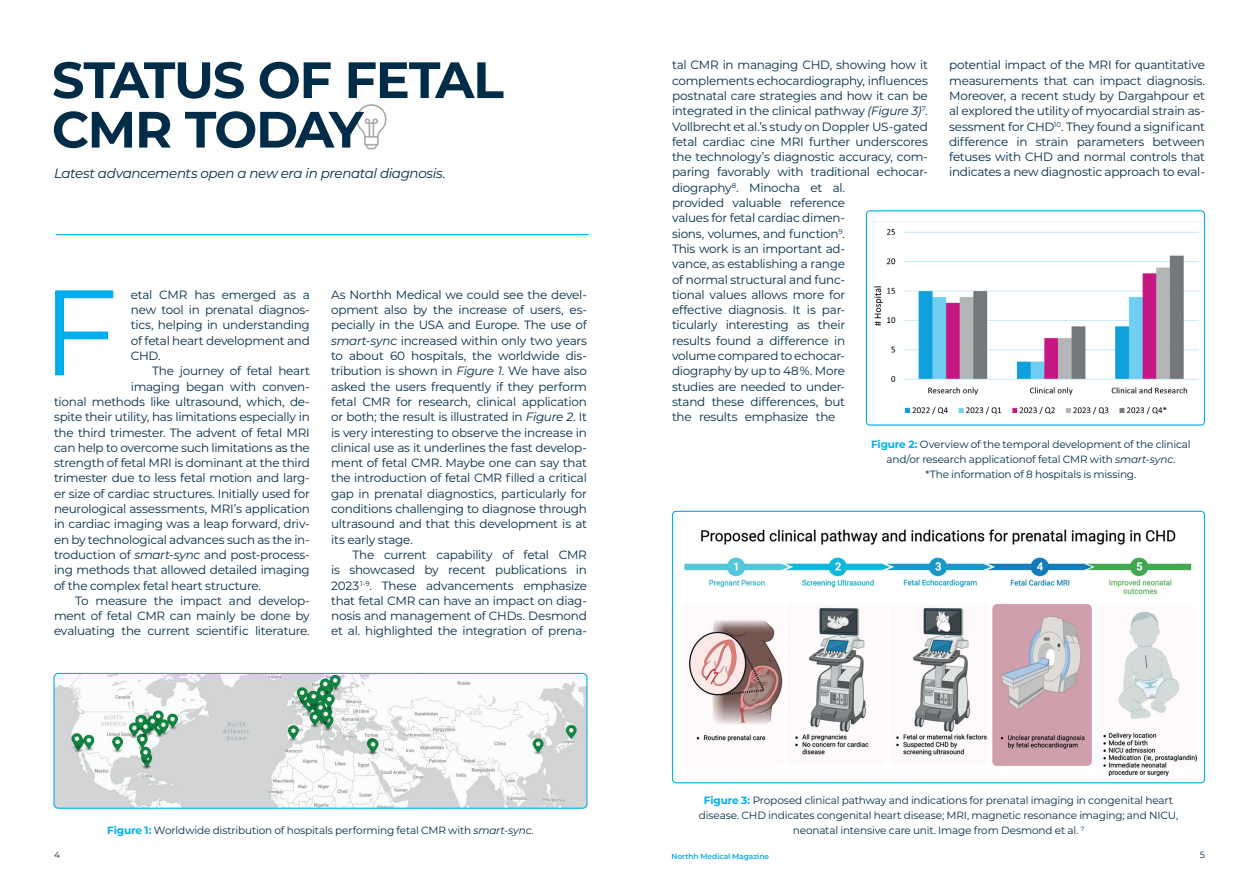
<style>
.page{position:relative;width:1259px;height:893px;background:#fff}
.page>*{position:absolute;margin:0;border:0;box-sizing:border-box;transform-origin:0 0}
.t1{font:121.35px "Montserrat";color:#00aeef}
.t2{font:700 51px/49.5px "Montserrat";letter-spacing:-.03em;color:#002c48}
.t3{font:italic 13.5px "Montserrat";letter-spacing:-.025em;color:#002c48}
.t4{font:12px/15.3px "Montserrat";letter-spacing:-.02em;color:#002c48;text-align:justify}
.t5{font:10.5px/15px "Montserrat";letter-spacing:-.015em;color:#002c48;text-align:center}
.t6{font:9px "Montserrat";color:#002c48}
.t7{font:600 7.5px "Montserrat";letter-spacing:-.005em;color:#00aeef}
.s1{font-style:italic}
.s2{font-weight:700;color:#00aeef}
</style>
<div class="page">
<svg style="left:356px;top:104px;width:31px;height:46px"></svg>
<img style="left:55px;top:673px;width:532px;height:135px">
<div style="left:53px;top:673px;width:534px;height:136px;border:1px solid #00aeef;border-radius:4px"></div>
<img style="left:866px;top:229px;width:333px;height:196px">
<div style="left:866px;top:210px;width:339px;height:216px;border:1px solid #00aeef;border-radius:3px"></div>
<hr style="left:56px;top:234px;width:532px;height:1px;background:#00aeef">
<img style="left:684px;top:529px;width:513px;height:248px">
<div style="left:672px;top:511px;width:533px;height:272px;border:1px solid #00aeef;border-radius:4px"></div>
<h2 class="t2" style="left:52px;top:53px;width:453px">STATUS OF FETAL<br>CMR TODAY</h2>
<p class="t3" style="left:54px;top:164px;width:393px">Latest advancements open a new era in prenatal diagnosis.</p>
<p class="t4" style="left:131px;top:286px;width:181px">etal CMR has emerged as a new tool in prenatal diagnos&shy;tics, helping in understanding of fetal heart development and CHD.</p>
<p class="t4" style="left:152px;top:363px;width:159px">The journey of fetal heart</p>
<p class="t4" style="left:131px;top:378px;width:181px">imaging began with conven-</p>
<p class="t4" style="left:54px;top:394px;width:257px">tional methods like ultrasound, which, de-</p>
<p class="t4" style="left:54px;top:409px;width:257px">spite their utility, has limitations especially in</p>
<p class="t4" style="left:54px;top:424px;width:257px">the third trimester. The advent of fetal MRI</p>
<p class="t4" style="left:54px;top:439px;width:257px">can help to overcome such limitations as the</p>
<p class="t4" style="left:54px;top:455px;width:257px">strength of fetal MRI is dominant at the third</p>
<p class="t4" style="left:54px;top:470px;width:257px">trimester due to less fetal motion and larg-</p>
<p class="t4" style="left:54px;top:485px;width:257px">er size of cardiac structures. Initially used for</p>
<p class="t4" style="left:54px;top:501px;width:257px">neurological assessments, MRI’s application</p>
<p class="t4" style="left:54px;top:516px;width:257px">in cardiac imaging was a leap forward, driv-</p>
<p class="t4" style="left:54px;top:531px;width:257px">en by technological advances such as the in-</p>
<p class="t4" style="left:54px;top:547px;width:257px">troduction of <span class="s1">smart-sync</span> and post-process-</p>
<p class="t4" style="left:54px;top:562px;width:257px">ing methods that allowed detailed imaging</p>
<p class="t4" style="left:54px;top:577px;width:208px">of the complex fetal heart structure.</p>
<p class="t4" style="left:75px;top:592px;width:236px">To measure the impact and develop-</p>
<p class="t4" style="left:54px;top:608px;width:257px">ment of fetal CMR can mainly be done by</p>
<p class="t4" style="left:54px;top:623px;width:257px">evaluating the current scientific literature.</p>
<h1 class="t1" style="left:41px;top:249px;width:78px">F</h1>
<p class="t4" style="left:331px;top:286px;width:257px">As Northh Medical we could see the devel&shy;opment also by the increase of users, es&shy;pecially in the USA and Europe. The use of <span class="s1">smart-sync</span> increased within only two years to about 60 hospitals, the worldwide dis&shy;tribution is shown in <span class="s1">Figure 1</span>. We have also asked the users frequently if they perform fetal CMR for research, clinical application or both; the result is illustrated in <span class="s1">Figure 2</span>. It is very interesting to observe the increase in clinical use as it underlines the fast develop&shy;ment of fetal CMR. Maybe one can say that the introduction of fetal CMR filled a critical gap in prenatal diagnostics, particularly for conditions challenging to diagnose through ultrasound and that this development is at its early stage.</p>
<p class="t4" style="left:331px;top:547px;width:257px;text-indent:21px">The current capability of fetal CMR is showcased by recent publications in 2023 <sup>1-9</sup>. These advancements emphasize that fetal CMR can have an impact on diag&shy;nosis and management of CHDs. Desmond et al. highlighted the integration of prena-</p>
<p class="t5" style="left:107px;top:822px;width:428px"><span class="s2">Figure 1:</span> Worldwide distribution of hospitals performing fetal CMR with <span class="s1">smart-sync</span>.</p>
<p class="t4" style="left:672px;top:57px;width:257px;text-align:left">tal CMR in managing CHD, showing how it complements echocardiography, influences postnatal care strategies and how it can be integrated in the clinical pathway <span class="s1">(Figure 3)</span><sup>7</sup>.<br>Vollbrecht et al.’s study on Doppler US-gated fetal cardiac cine MRI further underscores the technology’s diagnostic accuracy, com&shy;paring favorably with traditional echocar&shy;diography<sup>8</sup>. Minocha et al.<br>provided valuable reference<br>values for fetal cardiac dimen-<br>sions, volumes, and function<sup>9</sup>.<br>This work is an important ad-<br>vance, as establishing a range<br>of normal structural and func-<br>tional values allows more for<br>effective diagnosis. It is par-<br>ticularly interesting as their<br>results found a difference in<br>volume compared to echocar-<br>diography by up to 48 %. More<br>studies are needed to under-<br>stand these differences, but<br>the results emphasize the</p>
<p class="t4" style="left:949px;top:57px;width:257px">potential impact of the MRI for quantitative measurements that can impact diagnosis.<br>Moreover, a recent study by Dargahpour et al explored the utility of myocardial strain as&shy;sessment for CHD<sup>10</sup>. They found a significant difference in strain parameters between fetuses with CHD and normal controls that indicates a new diagnostic approach to eval-</p>
<p class="t5" style="left:871px;top:437px;width:321px"><span class="s2">Figure 2:</span> Overview of the temporal development of the clinical and/or research applicationof fetal CMR with <span class="s1">smart-sync</span>.<br>*The information of 8 hospitals is missing.</p>
<p class="t5" style="left:699px;top:792px;width:481px"><span class="s2">Figure 3:</span> Proposed clinical pathway and indications for prenatal imaging in congenital heart disease. CHD indicates congenital heart disease; MRI, magnetic resonance imaging; and NICU, neonatal intensive care unit. Image from Desmond et al. <sup>7</sup></p>
<p class="t6" style="left:54px;top:849px;width:7px">4</p>
<p class="t7" style="left:671px;top:851px;width:99px">Northh Medical Magazine</p>
<p class="t6" style="left:1199px;top:849px;width:7px">5</p>
</div>
